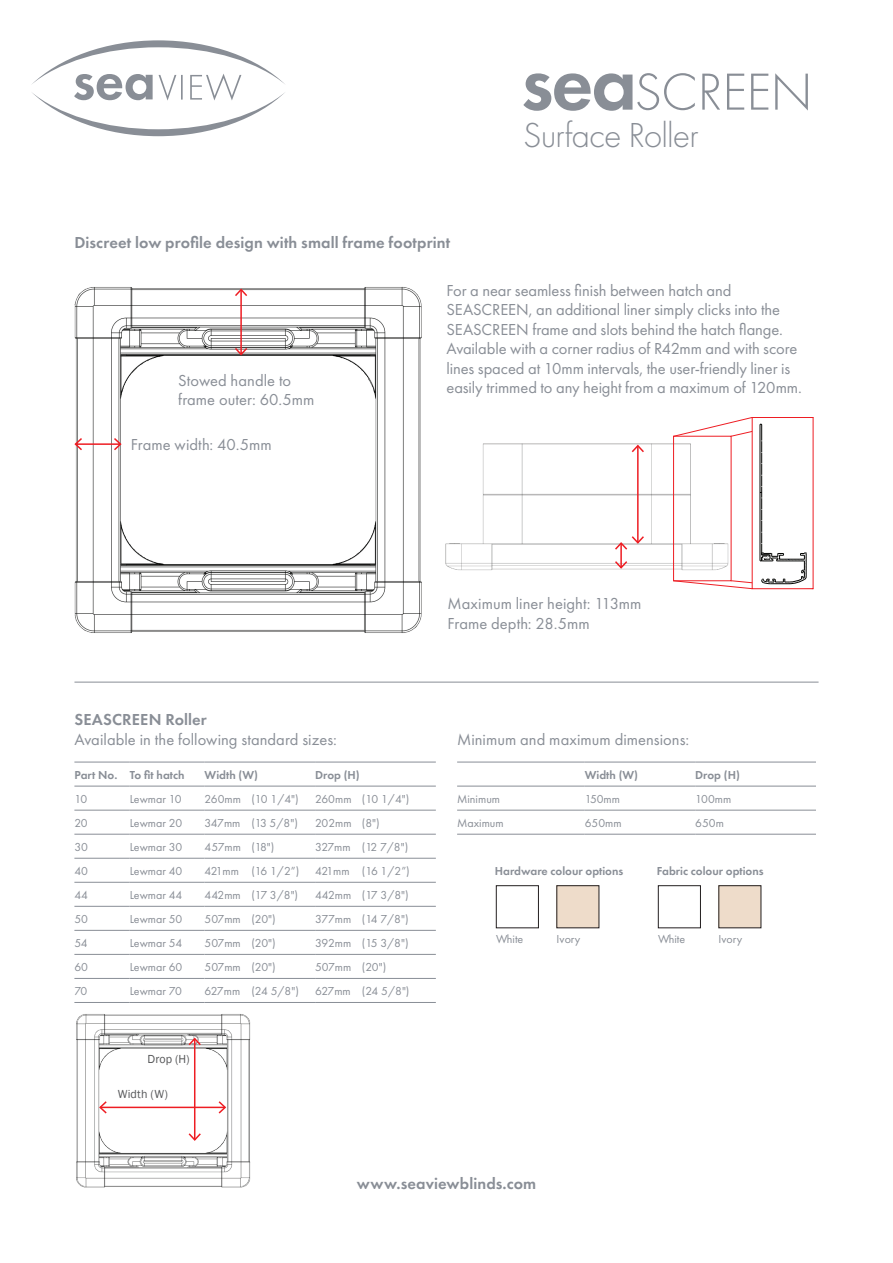
<style>
.page{position:relative;width:893px;height:1263px;background:#fff}
.page>*{position:absolute;margin:0;border:0;box-sizing:border-box;transform-origin:0 0}
.t1{font:300 54px "Futura PT";letter-spacing:-.015em;color:#898e96}
.t2{font:300 36px "Futura PT";letter-spacing:-.025em;color:#898e96}
.t3{font:16.5px/19.5px "Futura PT";letter-spacing:-.005em;color:#898e96}
.t4{font:600 16.5px "Futura PT";letter-spacing:.005em;color:#898e96}
.t5{font:12px "Futura PT";color:#898e96}
.t6{font:600 12px "Futura PT";color:#898e96}
.t7{font:12px "Franklin Gothic";letter-spacing:.01em;color:#57585a}
.s1{font-weight:600;font-size:81px}
</style>
<div class="page">
<img style="left:445px;top:443px;width:228px;height:128px">
<img style="left:74px;top:287px;width:348px;height:346px">
<img style="left:76px;top:1014px;width:175px;height:174px">
<hr style="left:74px;top:762px;width:56px;height:1px;background:#898e96">
<hr style="left:130px;top:762px;width:75px;height:1px;background:#898e96">
<hr style="left:205px;top:762px;width:110px;height:1px;background:#898e96">
<hr style="left:315px;top:762px;width:121px;height:1px;background:#898e96">
<hr style="left:74px;top:786px;width:56px;height:1px;background:#898e96">
<hr style="left:74px;top:810px;width:56px;height:1px;background:#898e96">
<hr style="left:74px;top:834px;width:56px;height:1px;background:#898e96">
<hr style="left:74px;top:858px;width:56px;height:1px;background:#898e96">
<hr style="left:74px;top:882px;width:56px;height:1px;background:#898e96">
<hr style="left:74px;top:906px;width:56px;height:1px;background:#898e96">
<hr style="left:74px;top:930px;width:56px;height:1px;background:#898e96">
<hr style="left:74px;top:954px;width:56px;height:1px;background:#898e96">
<hr style="left:74px;top:978px;width:56px;height:1px;background:#898e96">
<hr style="left:130px;top:786px;width:75px;height:1px;background:#898e96">
<hr style="left:205px;top:786px;width:110px;height:1px;background:#898e96">
<hr style="left:130px;top:810px;width:75px;height:1px;background:#898e96">
<hr style="left:205px;top:810px;width:110px;height:1px;background:#898e96">
<hr style="left:130px;top:834px;width:75px;height:1px;background:#898e96">
<hr style="left:205px;top:834px;width:110px;height:1px;background:#898e96">
<hr style="left:130px;top:858px;width:75px;height:1px;background:#898e96">
<hr style="left:205px;top:858px;width:110px;height:1px;background:#898e96">
<hr style="left:130px;top:882px;width:75px;height:1px;background:#898e96">
<hr style="left:205px;top:882px;width:110px;height:1px;background:#898e96">
<hr style="left:130px;top:906px;width:75px;height:1px;background:#898e96">
<hr style="left:205px;top:906px;width:110px;height:1px;background:#898e96">
<hr style="left:130px;top:930px;width:75px;height:1px;background:#898e96">
<hr style="left:205px;top:930px;width:110px;height:1px;background:#898e96">
<hr style="left:130px;top:954px;width:75px;height:1px;background:#898e96">
<hr style="left:205px;top:954px;width:110px;height:1px;background:#898e96">
<hr style="left:130px;top:978px;width:75px;height:1px;background:#898e96">
<hr style="left:205px;top:978px;width:110px;height:1px;background:#898e96">
<hr style="left:315px;top:786px;width:121px;height:1px;background:#898e96">
<hr style="left:315px;top:810px;width:121px;height:1px;background:#898e96">
<hr style="left:315px;top:834px;width:121px;height:1px;background:#898e96">
<hr style="left:315px;top:858px;width:121px;height:1px;background:#898e96">
<hr style="left:315px;top:882px;width:121px;height:1px;background:#898e96">
<hr style="left:315px;top:906px;width:121px;height:1px;background:#898e96">
<hr style="left:315px;top:930px;width:121px;height:1px;background:#898e96">
<hr style="left:315px;top:954px;width:121px;height:1px;background:#898e96">
<hr style="left:315px;top:978px;width:121px;height:1px;background:#898e96">
<hr style="left:74px;top:1002px;width:56px;height:1px;background:#898e96">
<hr style="left:130px;top:1002px;width:75px;height:1px;background:#898e96">
<hr style="left:205px;top:1002px;width:110px;height:1px;background:#898e96">
<hr style="left:315px;top:1002px;width:121px;height:1px;background:#898e96">
<hr style="left:457px;top:762px;width:128px;height:1px;background:#898e96">
<hr style="left:585px;top:762px;width:110px;height:1px;background:#898e96">
<hr style="left:695px;top:762px;width:121px;height:1px;background:#898e96">
<hr style="left:457px;top:786px;width:128px;height:1px;background:#898e96">
<hr style="left:457px;top:810px;width:128px;height:1px;background:#898e96">
<hr style="left:457px;top:834px;width:128px;height:1px;background:#898e96">
<hr style="left:585px;top:786px;width:110px;height:1px;background:#898e96">
<hr style="left:585px;top:810px;width:110px;height:1px;background:#898e96">
<hr style="left:585px;top:834px;width:110px;height:1px;background:#898e96">
<hr style="left:695px;top:786px;width:121px;height:1px;background:#898e96">
<hr style="left:695px;top:810px;width:121px;height:1px;background:#898e96">
<hr style="left:695px;top:834px;width:121px;height:1px;background:#898e96">
<div style="left:496px;top:885px;width:43px;height:43px;border:1px solid #231f20"></div>
<div style="left:658px;top:885px;width:43px;height:43px;border:1px solid #231f20"></div>
<div style="left:557px;top:886px;width:42px;height:42px;background:#eedcca"></div>
<div style="left:719px;top:886px;width:42px;height:42px;background:#eedcca"></div>
<svg style="left:32px;top:40px;width:253px;height:96px"></svg>
<hr style="left:76px;top:443px;width:45px;height:2px;background:#ee1d23">
<svg style="left:74px;top:436px;width:10px;height:16px"></svg>
<svg style="left:112px;top:436px;width:11px;height:16px"></svg>
<hr style="left:240px;top:290px;width:2px;height:64px;background:#ee1d23">
<svg style="left:233px;top:287px;width:16px;height:11px"></svg>
<svg style="left:233px;top:346px;width:16px;height:11px"></svg>
<hr style="left:620px;top:543px;width:2px;height:25px;background:#ee1d23">
<svg style="left:613px;top:559px;width:16px;height:11px"></svg>
<hr style="left:637px;top:446px;width:2px;height:97px;background:#ee1d23">
<svg style="left:630px;top:443px;width:16px;height:11px"></svg>
<svg style="left:613px;top:535px;width:33px;height:16px"></svg>
<svg style="left:673px;top:417px;width:141px;height:172px"></svg>
<hr style="left:74px;top:682px;width:745px;height:1px;background:#898e96">
<hr style="left:194px;top:1039px;width:1px;height:101px;background:#ee1d23">
<svg style="left:187px;top:1036px;width:15px;height:11px"></svg>
<svg style="left:187px;top:1132px;width:15px;height:10px"></svg>
<hr style="left:100px;top:1106px;width:125px;height:2px;background:#ee1d23">
<svg style="left:217px;top:1100px;width:10px;height:15px"></svg>
<svg style="left:98px;top:1100px;width:10px;height:15px"></svg>
<p class="t4" style="left:74px;top:232px;width:377px">Discreet low profile design with small frame footprint</p>
<h1 class="t1" style="left:521px;top:61px;width:293px"><span class="s1">sea</span>SCREEN</h1>
<h2 class="t2" style="left:523px;top:115px;width:177px">Surface Roller</h2>
<p class="t3" style="left:178px;top:370px;width:138px">Stowed handle to frame outer: 60.5mm</p>
<p class="t3" style="left:131px;top:435px;width:142px">Frame width: 40.5mm</p>
<p class="t3" style="left:446px;top:280px;width:357px">For a near seamless finish between hatch and SEASCREEN, an additional liner simply clicks into the SEASCREEN frame and slots behind the hatch flange.<br>Available with a corner radius of R42mm and with score lines spaced at 10mm intervals, the user-friendly liner is easily trimmed to any height from a maximum of 120mm.</p>
<p class="t4" style="left:74px;top:709px;width:134px">SEASCREEN Roller</p>
<p class="t3" style="left:74px;top:729px;width:264px">Available in the following standard sizes:</p>
<p class="t6" style="left:74px;top:767px;width:112px">Part No. To fit hatch</p>
<p class="t6" style="left:205px;top:767px;width:55px">Width (W)</p>
<p class="t6" style="left:315px;top:767px;width:46px">Drop (H)</p>
<p class="t5" style="left:74px;top:791px;width:14px">10</p>
<p class="t5" style="left:130px;top:791px;width:54px">Lewmar 10</p>
<p class="t5" style="left:205px;top:791px;width:96px">260mm (10 1/4")</p>
<p class="t5" style="left:315px;top:791px;width:96px">260mm (10 1/4")</p>
<p class="t5" style="left:74px;top:816px;width:15px">20</p>
<p class="t5" style="left:130px;top:816px;width:54px">Lewmar 20</p>
<p class="t5" style="left:205px;top:816px;width:95px">347mm (13 5/8")</p>
<p class="t5" style="left:315px;top:816px;width:66px">202mm (8")</p>
<p class="t5" style="left:74px;top:840px;width:15px">30</p>
<p class="t5" style="left:130px;top:840px;width:54px">Lewmar 30</p>
<p class="t5" style="left:205px;top:840px;width:71px">457mm (18")</p>
<p class="t5" style="left:315px;top:840px;width:95px">327mm (12 7/8")</p>
<p class="t5" style="left:74px;top:864px;width:15px">40</p>
<p class="t5" style="left:130px;top:864px;width:54px">Lewmar 40</p>
<p class="t5" style="left:205px;top:864px;width:96px">421mm (16 1/2”)</p>
<p class="t5" style="left:315px;top:864px;width:96px">421mm (16 1/2”)</p>
<p class="t5" style="left:74px;top:888px;width:15px">44</p>
<p class="t5" style="left:130px;top:888px;width:54px">Lewmar 44</p>
<p class="t5" style="left:205px;top:888px;width:95px">442mm (17 3/8")</p>
<p class="t5" style="left:315px;top:888px;width:95px">442mm (17 3/8")</p>
<p class="t5" style="left:74px;top:912px;width:15px">50</p>
<p class="t5" style="left:130px;top:912px;width:54px">Lewmar 50</p>
<p class="t5" style="left:205px;top:912px;width:73px">507mm (20")</p>
<p class="t5" style="left:315px;top:912px;width:95px">377mm (14 7/8")</p>
<p class="t5" style="left:74px;top:936px;width:15px">54</p>
<p class="t5" style="left:130px;top:936px;width:54px">Lewmar 54</p>
<p class="t5" style="left:205px;top:936px;width:73px">507mm (20")</p>
<p class="t5" style="left:315px;top:936px;width:95px">392mm (15 3/8")</p>
<p class="t5" style="left:74px;top:960px;width:15px">60</p>
<p class="t5" style="left:130px;top:960px;width:54px">Lewmar 60</p>
<p class="t5" style="left:205px;top:960px;width:73px">507mm (20")</p>
<p class="t5" style="left:315px;top:960px;width:73px">507mm (20")</p>
<p class="t5" style="left:74px;top:984px;width:15px">70</p>
<p class="t5" style="left:130px;top:984px;width:54px">Lewmar 70</p>
<p class="t5" style="left:205px;top:984px;width:96px">627mm (24 5/8")</p>
<p class="t5" style="left:315px;top:984px;width:96px">627mm (24 5/8")</p>
<p class="t7" style="left:148px;top:1051px;width:44px">Drop (H)</p>
<p class="t7" style="left:118px;top:1087px;width:52px">Width (W)</p>
<p class="t3" style="left:448px;top:594px;width:196px">Maximum liner height: 113mm<br>Frame depth: 28.5mm</p>
<p class="t3" style="left:457px;top:729px;width:234px">Minimum and maximum dimensions:</p>
<p class="t6" style="left:585px;top:767px;width:55px">Width (W)</p>
<p class="t6" style="left:695px;top:767px;width:46px">Drop (H)</p>
<p class="t5" style="left:457px;top:791px;width:45px">Minimum</p>
<p class="t5" style="left:585px;top:791px;width:37px">150mm</p>
<p class="t5" style="left:695px;top:791px;width:38px">100mm</p>
<p class="t5" style="left:457px;top:816px;width:48px">Maximum</p>
<p class="t5" style="left:585px;top:816px;width:38px">650mm</p>
<p class="t5" style="left:695px;top:816px;width:30px">650m</p>
<p class="t6" style="left:495px;top:864px;width:130px">Hardware colour options</p>
<p class="t6" style="left:657px;top:864px;width:108px">Fabric colour options</p>
<p class="t5" style="left:496px;top:932px;width:29px">White</p>
<p class="t5" style="left:557px;top:932px;width:25px">Ivory</p>
<p class="t5" style="left:658px;top:932px;width:29px">White</p>
<p class="t5" style="left:718px;top:932px;width:25px">Ivory</p>
<p class="t4" style="left:357px;top:1173px;width:181px">www.seaviewblinds.com</p>
</div>
